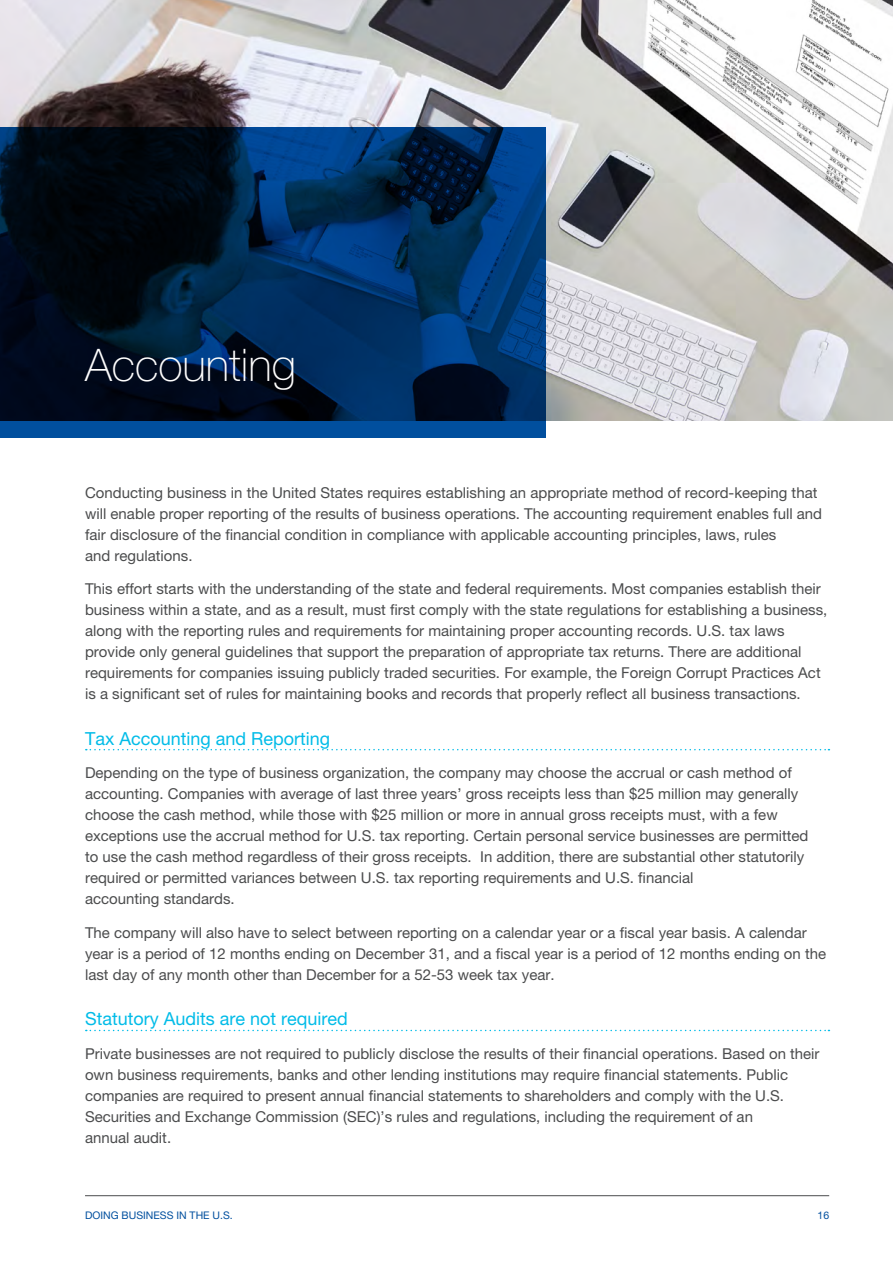
<style>
.page{position:relative;width:893px;height:1263px;background:#fff}
.page>*{position:absolute;margin:0;border:0;box-sizing:border-box;transform-origin:0 0}
.chapter-heading{font:100 45px "Helvetica Neue LT Pro";color:#fff}
.chapter-subhead{font:18px "Helvetica Neue LT Pro";color:#02bce8}
.body{font:15px/21px "Helvetica Neue LT Pro";color:#4b4c4d}
.t1{font:10.5px "Helvetica Neue LT Pro";color:#014f9e}
</style>
<div class="page">
<hr style="left:85px;top:1195px;width:744px;height:1px;background:#4b4c4d">
<svg style="left:86px;top:749px;width:743px;height:1px"></svg>
<svg style="left:86px;top:1030px;width:743px;height:1px"></svg>
<img style="left:0;top:0;width:893px;height:421px">
<svg style="left:0;top:128px;width:546px;height:310px;background:#002144"></svg>
<p class="chapter-heading" style="left:85px;top:339px;width:213px">Accounting</p>
<p class="body" style="left:85px;top:482px;width:739px">Conducting business in the United States requires establishing an appropriate method of record-keeping that will enable proper reporting of the results of business operations. The accounting requirement enables full and fair disclosure of the financial condition in compliance with applicable accounting principles, laws, rules<br>and regulations.</p>
<p class="body" style="left:85px;top:578px;width:744px">This effort starts with the understanding of the state and federal requirements. Most companies establish their business within a state, and as a result, must first comply with the state regulations for establishing a business, along with the reporting rules and requirements for maintaining proper accounting records. U.S. tax laws provide only general guidelines that support the preparation of appropriate tax returns. There are additional requirements for companies issuing publicly traded securities. For example, the Foreign Corrupt Practices Act is a significant set of rules for maintaining books and records that properly reflect all business transactions.</p>
<p class="chapter-subhead" style="left:85px;top:727px;width:247px">Tax Accounting and Reporting</p>
<p class="body" style="left:85px;top:762px;width:725px">Depending on the type of business organization, the company may choose the accrual or cash method of accounting. Companies with average of last three years’ gross receipts less than $25 million may generally choose the cash method, while those with $25 million or more in annual gross receipts must, with a few exceptions use the accrual method for U.S. tax reporting. Certain personal service businesses are permitted to use the cash method regardless of their gross receipts. In addition, there are substantial other statutorily required or permitted variances between U.S. tax reporting requirements and U.S. financial<br>accounting standards.</p>
<p class="body" style="left:85px;top:922px;width:743px">The company will also have to select between reporting on a calendar year or a fiscal year basis. A calendar year is a period of 12 months ending on December 31, and a fiscal year is a period of 12 months ending on the last day of any month other than December for a 52-53 week tax year.</p>
<p class="chapter-subhead" style="left:85px;top:1008px;width:264px">Statutory Audits are not required</p>
<p class="body" style="left:85px;top:1043px;width:736px">Private businesses are not required to publicly disclose the results of their financial operations. Based on their own business requirements, banks and other lending institutions may require financial statements. Public companies are required to present annual financial statements to shareholders and comply with the U.S.<br>Securities and Exchange Commission (SEC)’s rules and regulations, including the requirement of an<br>annual audit.</p>
<p class="t1" style="left:85px;top:1209px;width:149px">DOING BUSINESS IN THE U.S.</p>
<p class="t1" style="left:817px;top:1209px;width:13px">16</p>
</div>
